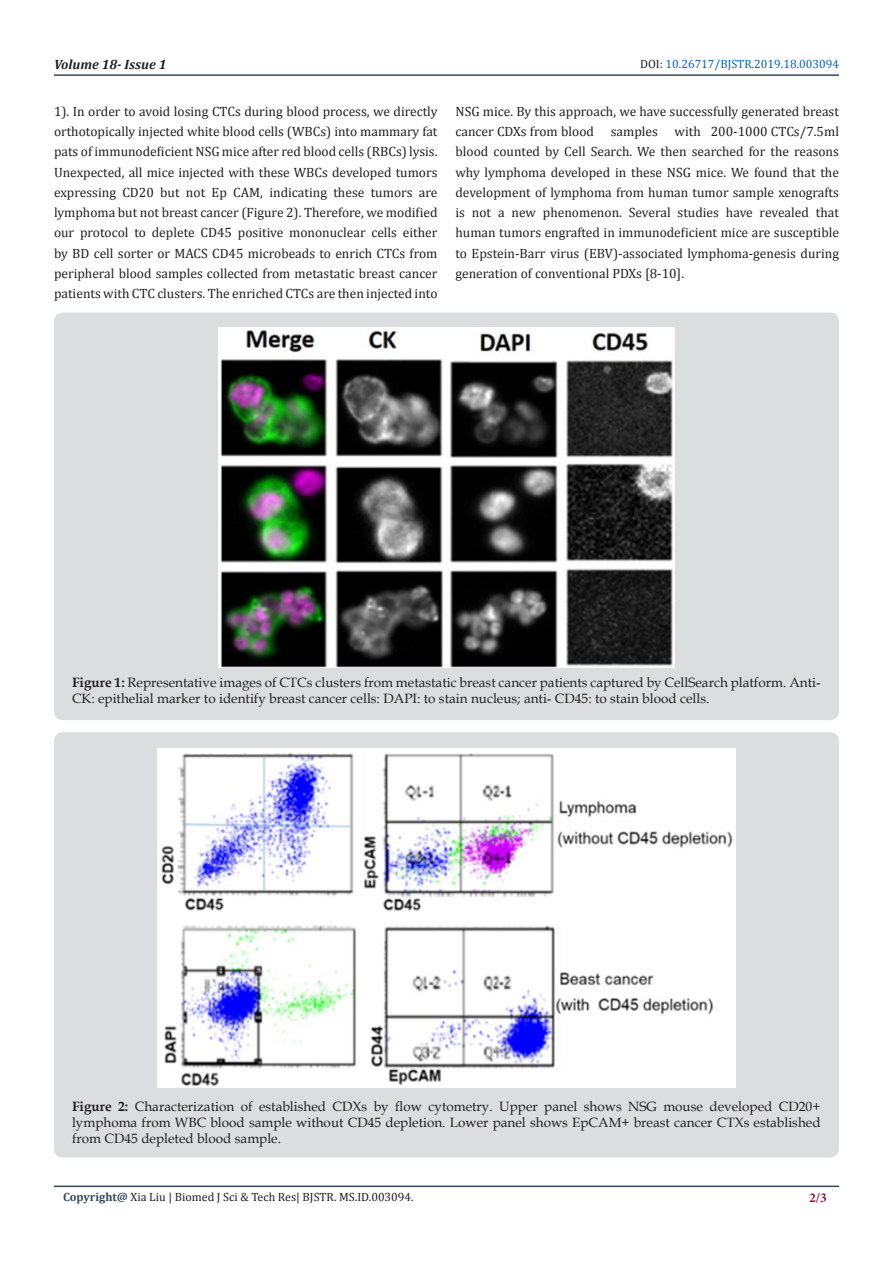
<style>
.page{position:relative;width:893px;height:1263px;background:#fff}
.page>*{position:absolute;margin:0;border:0;box-sizing:border-box;transform-origin:0 0}
.t1{font:13.5px/20.2px "Cambria";color:#231f20;text-align:justify}
.t2{font:13.5px/16.2px "Book Antiqua";color:#231f20}
.t3{font:italic 700 13.5px "Cambria";color:#231f20}
.t4{font:700 13.5px "Minion Pro";color:#8f133a}
.t5{font:12px "Cambria";color:#231f20}
.t6{font:12px "Cambria";color:#0563c1}
.s1{color:#231f20}
.s2{font-weight:700}
.s3{font-weight:700;color:#34495e}
</style>
<div class="page">
<hr style="left:54px;top:1185px;width:785px;height:2px;background:#34495e">
<hr style="left:54px;top:74px;width:785px;height:2px;background:#34495e">
<div style="left:54px;top:313px;width:785px;height:407px;background:#dcdddf;border-radius:9px"></div>
<img style="left:219px;top:328px;width:455px;height:340px">
<div style="left:54px;top:732px;width:785px;height:425px;background:#dcdddf;border-radius:9px"></div>
<img style="left:157px;top:749px;width:579px;height:338px">
<p class="t3" style="left:54px;top:55px;width:114px">Volume 18- Issue 1</p>
<p class="t6" style="left:640px;top:57px;width:200px"><span class="s1">DOI:</span> 10.26717/BJSTR.2019.18.003094</p>
<p class="t1" style="left:54px;top:101px;width:385px">1). In order to avoid losing CTCs during blood process, we directly orthotopically injected white blood cells (WBCs) into mammary fat pats of immunodeficient NSG mice after red blood cells (RBCs) lysis.<br>Unexpected, all mice injected with these WBCs developed tumors expressing CD20 but not Ep CAM, indicating these tumors are lymphoma but not breast cancer (Figure 2). Therefore, we modified our protocol to deplete CD45 positive mononuclear cells either by BD cell sorter or MACS CD45 microbeads to enrich CTCs from peripheral blood samples collected from metastatic breast cancer patients with CTC clusters. The enriched CTCs are then injected into</p>
<p class="t1" style="left:455px;top:101px;width:385px">NSG mice. By this approach, we have successfully generated breast cancer CDXs from blood samples with 200-1000 CTCs/7.5ml blood counted by Cell Search. We then searched for the reasons why lymphoma developed in these NSG mice. We found that the development of lymphoma from human tumor sample xenografts is not a new phenomenon. Several studies have revealed that human tumors engrafted in immunodeficient mice are susceptible to Epstein-Barr virus (EBV)-associated lymphoma-genesis during generation of conventional PDXs [8-10].</p>
<p class="t2" style="left:72px;top:674px;width:750px"><span class="s2">Figure 1:</span> Representative images of CTCs clusters from metastatic breast cancer patients captured by CellSearch platform. Anti-<br>CK: epithelial marker to identify breast cancer cells: DAPI: to stain nucleus; anti- CD45: to stain blood cells.</p>
<p class="t2" style="left:72px;top:1098px;width:750px;text-align:justify"><span class="s2">Figure 2:</span> Characterization of established CDXs by flow cytometry. Upper panel shows NSG mouse developed CD20+ lymphoma from WBC blood sample without CD45 depletion. Lower panel shows EpCAM+ breast cancer CTXs established from CD45 depleted blood sample.</p>
<p class="t5" style="left:63px;top:1190px;width:352px"><span class="s3">Copyright@</span> Xia Liu | Biomed J Sci &amp; Tech Res| BJSTR. MS.ID.003094.</p>
<p class="t4" style="left:809px;top:1188px;width:19px">2/3</p>
</div>
